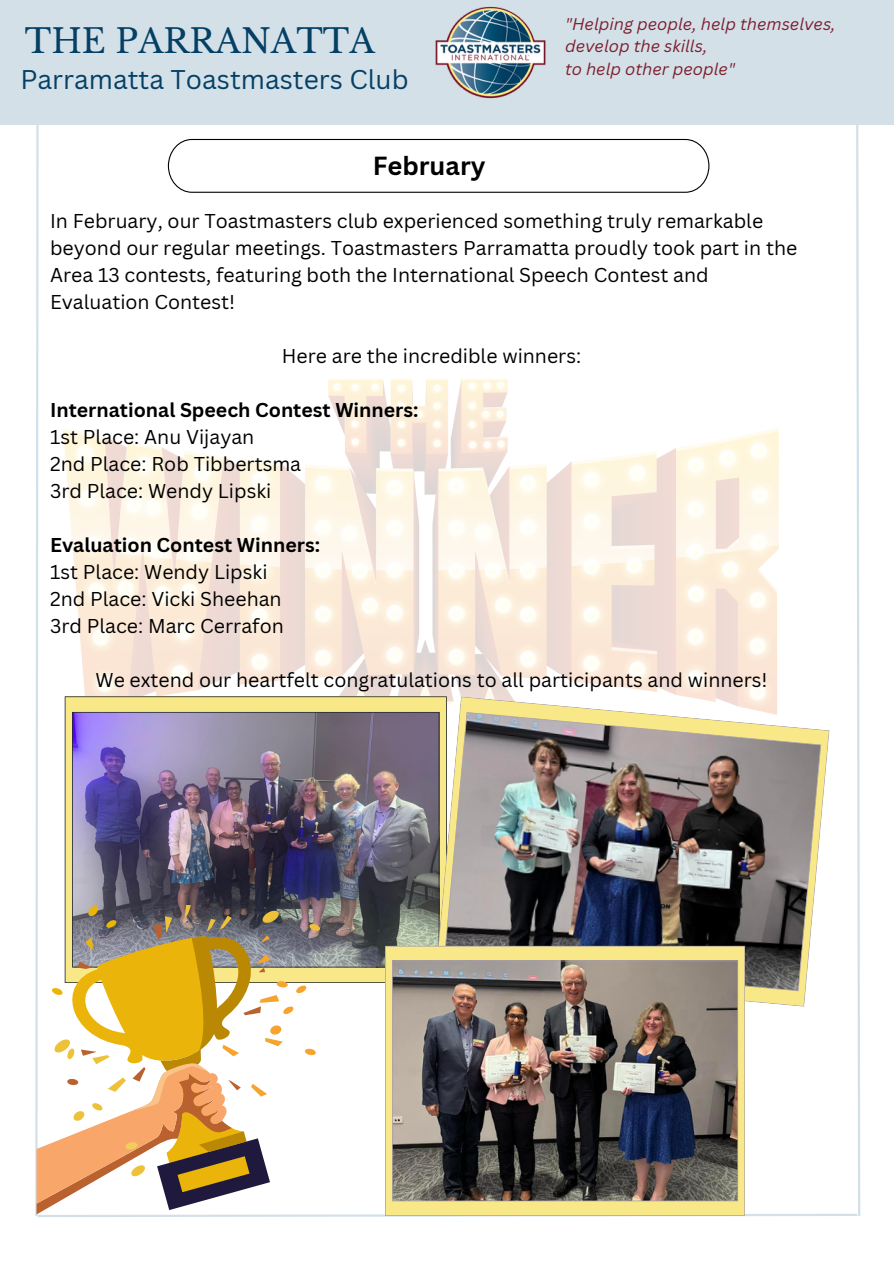
<style>
.page{position:relative;width:894px;height:1264px;background:#fff}
.page>*{position:absolute;margin:0;border:0;box-sizing:border-box;transform-origin:0 0}
.t1{font:33px "Libre Baskerville";color:#044065}
.t2{font:26.4px "Canva Sans";color:#044065}
.t3{font:700 25.5px "Canva Sans";color:#000}
.t4{font:19.5px/27px "Canva Sans";color:#000}
.t5{font:700 19.5px "Canva Sans";color:#000}
.t6{font:italic 16.5px/22.5px "Canva Sans";color:#7c1f2e}
</style>
<div class="page">
<div style="left:0;top:0;width:893px;height:124px;background:#d4e0e8"></div>
<img style="left:435px;top:6px;width:111px;height:93px">
<img style="left:34px;top:124px;width:827px;height:1093px">
<h1 class="t1" style="left:25px;top:21px;width:351px">THE PARRANATTA</h1>
<h2 class="t2" style="left:20px;top:61px;width:390px">Parramatta Toastmasters Club</h2>
<p class="t6" style="left:565px;top:12px;width:272px">"Helping people, help themselves, develop the skills,<br>to help other people"</p>
<h3 class="t3" style="left:372px;top:147px;width:114px">February</h3>
<p class="t4" style="left:50px;top:206px;width:748px">In February, our Toastmasters club experienced something truly remarkable beyond our regular meetings. Toastmasters Parramatta proudly took part in the Area 13 contests, featuring both the International Speech Contest and Evaluation Contest!</p>
<p class="t4" style="left:282px;top:341px;width:301px">Here are the incredible winners:</p>
<p class="t5" style="left:50px;top:396px;width:370px">International Speech Contest Winners:</p>
<p class="t4" style="left:50px;top:422px;width:252px">1st Place: Anu Vijayan<br>2nd Place: Rob Tibbertsma<br>3rd Place: Wendy Lipski</p>
<p class="t5" style="left:50px;top:531px;width:271px">Evaluation Contest Winners:</p>
<p class="t4" style="left:50px;top:557px;width:235px">1st Place: Wendy Lipski<br>2nd Place: Vicki Sheehan<br>3rd Place: Marc Cerrafon</p>
<p class="t4" style="left:95px;top:665px;width:673px">We extend our heartfelt congratulations to all participants and winners!</p>
</div>
